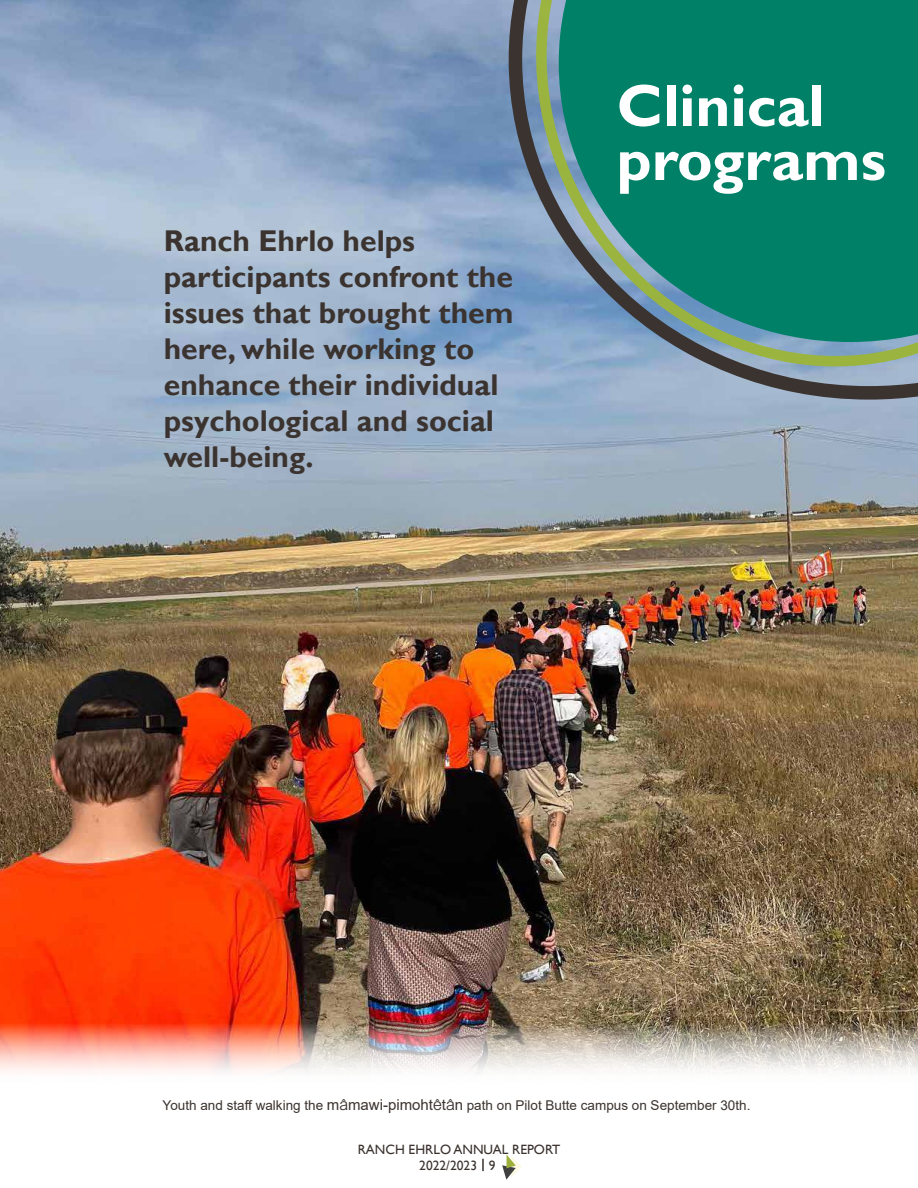
<style>
.page{position:relative;width:918px;height:1188px;background:#fff}
.page>*{position:absolute;margin:0;border:0;box-sizing:border-box;transform-origin:0 0}
.t1{font:700 60px/54px "Gill Sans";color:#fff}
.t2{font:700 30px/36px "Gill Sans";color:#3b332f}
.t3{font:13.5px "Arial";color:#3b332f}
.t4{font:13.5px/15.8px "Gill Sans";color:#3b332f;text-align:center}
.s1{font-size:15px}
.s2{font-size:12px}
</style>
<div class="page">
<svg style="left:502px;top:1154px;width:20px;height:26px"></svg>
<svg style="left:482px;top:1159px;width:2px;height:12px"></svg>
<img style="left:0;top:0;width:918px;height:1072px">
<svg style="left:502px;top:0;width:416px;height:406px;background:#30897e"></svg>
<p class="t2" style="left:164px;top:223px;width:351px">Ranch Ehrlo helps participants confront the issues that brought them here, while working to enhance their individual psychological and social well-being.</p>
<h1 class="t1" style="left:617px;top:80px;width:271px">Clinical programs</h1>
<p class="t3" style="left:163px;top:1096px;width:589px">Youth and staff walking the <span class="s1">m</span><span class="s2">â</span><span class="s1">mawi-pimoht</span><span class="s2">ê</span><span class="s1">t</span><span class="s2">â</span><span class="s1">n</span> path on Pilot Butte campus on September 30th.</p>
<p class="t4" style="left:358px;top:1142px;width:204px">RANCH EHRLO ANNUAL REPORT<br>2022/2023 9</p>
</div>
